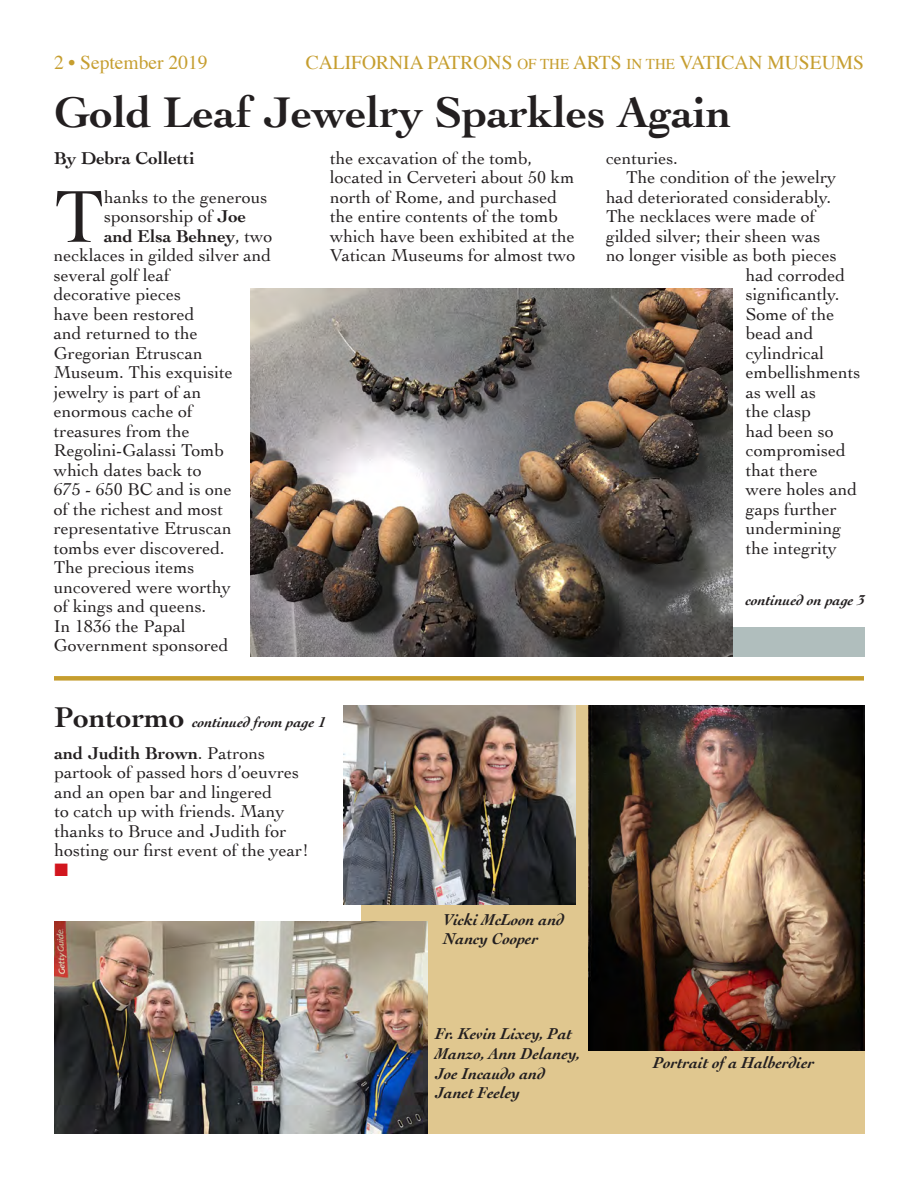
<style>
.page{position:relative;width:918px;height:1188px;background:#fff}
.page>*{position:absolute;margin:0;border:0;box-sizing:border-box;transform-origin:0 0}
.t1{font:77.7px "Cochin";color:#231f20}
.t2{font:700 45px "Cochin";color:#231f20}
.t3{font:19.5px "Times";color:#c69e2f}
.t4{font:18px/19.5px "Cochin";color:#231f20}
.t5{font:700 18px "Cochin";color:#231f20}
.t6{font:18px "Zapf Dingbats ITC";color:#d2161e}
.t7{font:italic 700 16.5px/19.5px "Cochin";color:#231f20}
.t8{font:italic 700 15px "Cochin";color:#231f20}
.s1{font-size:15px}
.s2{font-weight:700}
.s3{font-weight:400}
.s4{font-style:normal;font-size:30px}
</style>
<div class="page">
<div style="left:269px;top:627px;width:595px;height:30px;background:#b0bebd"></div>
<div style="left:54px;top:676px;width:810px;height:5px;background:#c69e2f"></div>
<img style="left:251px;top:289px;width:481px;height:368px">
<div style="left:361px;top:705px;width:503px;height:429px;background:#e0c78f"></div>
<img style="left:588px;top:705px;width:276px;height:345px">
<img style="left:54px;top:921px;width:374px;height:213px">
<img style="left:343px;top:705px;width:233px;height:199px">
<p class="t3" style="left:54px;top:44px;width:155px">2 • September 2019</p>
<p class="t3" style="left:306px;top:44px;width:560px">CALIFORNIA PATRONS <span class="s1">OF THE</span> ARTS <span class="s1">IN THE</span> VATICAN MUSEUMS</p>
<h2 class="t2" style="left:54px;top:82px;width:679px">Gold Leaf Jewelry Sparkles Again</h2>
<p class="t5" style="left:54px;top:146px;width:142px">By Debra Colletti</p>
<h1 class="t1" style="left:54px;top:164px;width:52px">T</h1>
<p class="t4" style="left:104px;top:186px;width:165px">hanks to the generous</p>
<p class="t4" style="left:330px;top:147px;width:247px">the excavation of the tomb, located in Cerveteri about 50 km north of Rome, and purchased the entire contents of the tomb which have been exhibited at the<br>Vatican Museums for almost two</p>
<p class="t4" style="left:606px;top:147px;width:74px">centuries.</p>
<p class="t4" style="left:626px;top:167px;width:211px">The condition of the jewelry</p>
<p class="t4" style="left:606px;top:186px;width:227px">had deteriorated considerably.</p>
<p class="t4" style="left:606px;top:206px;width:211px">The necklaces were made of</p>
<p class="t4" style="left:606px;top:225px;width:216px">gilded silver; their sheen was</p>
<p class="t4" style="left:606px;top:245px;width:232px">no longer visible as both pieces</p>
<p class="t4" style="left:746px;top:264px;width:101px">had corroded</p>
<p class="t4" style="left:746px;top:284px;width:95px">significantly.</p>
<p class="t4" style="left:746px;top:303px;width:90px">Some of the</p>
<p class="t4" style="left:746px;top:323px;width:69px">bead and</p>
<p class="t4" style="left:746px;top:342px;width:80px">cylindrical</p>
<p class="t4" style="left:746px;top:362px;width:116px">embellishments</p>
<p class="t4" style="left:746px;top:381px;width:72px">as well as</p>
<p class="t4" style="left:746px;top:401px;width:67px">the clasp</p>
<p class="t4" style="left:746px;top:420px;width:89px">had been so</p>
<p class="t4" style="left:746px;top:440px;width:101px">compromised</p>
<p class="t4" style="left:746px;top:459px;width:74px">that there</p>
<p class="t4" style="left:746px;top:479px;width:113px">were holes and</p>
<p class="t4" style="left:746px;top:498px;width:93px">gaps further</p>
<p class="t4" style="left:746px;top:518px;width:97px">undermining</p>
<p class="t4" style="left:746px;top:537px;width:93px">the integrity</p>
<p class="t8" style="left:746px;top:590px;width:121px">continued on page 3</p>
<p class="t4" style="left:104px;top:206px;width:144px">sponsorship of <span class="s2">Joe</span></p>
<p class="t5" style="left:104px;top:224px;width:170px">and Elsa Behney<span class="s3">, two</span></p>
<p class="t4" style="left:54px;top:245px;width:219px">necklaces in gilded silver and</p>
<p class="t4" style="left:54px;top:264px;width:117px">several golf leaf</p>
<p class="t4" style="left:54px;top:284px;width:129px">decorative pieces</p>
<p class="t4" style="left:54px;top:303px;width:142px">have been restored</p>
<p class="t4" style="left:54px;top:323px;width:145px">and returned to the</p>
<p class="t4" style="left:54px;top:342px;width:150px">Gregorian Etruscan</p>
<p class="t4" style="left:54px;top:362px;width:180px">Museum. This exquisite</p>
<p class="t4" style="left:54px;top:381px;width:149px">jewelry is part of an</p>
<p class="t4" style="left:54px;top:401px;width:140px">enormous cache of</p>
<p class="t4" style="left:54px;top:420px;width:137px">treasures from the</p>
<p class="t4" style="left:54px;top:440px;width:172px">Regolini-Galassi Tomb</p>
<p class="t4" style="left:54px;top:459px;width:149px">which dates back to</p>
<p class="t4" style="left:54px;top:479px;width:179px">675 - 650 BC and is one</p>
<p class="t4" style="left:54px;top:498px;width:171px">of the richest and most</p>
<p class="t4" style="left:54px;top:518px;width:179px">representative Etruscan</p>
<p class="t4" style="left:54px;top:537px;width:172px">tombs ever discovered.</p>
<p class="t4" style="left:54px;top:557px;width:142px">The precious items</p>
<p class="t4" style="left:54px;top:576px;width:178px">uncovered were worthy</p>
<p class="t4" style="left:54px;top:596px;width:154px">of kings and queens.</p>
<p class="t4" style="left:54px;top:615px;width:133px">In 1836 the Papal</p>
<p class="t4" style="left:54px;top:635px;width:176px">Government sponsored</p>
<p class="t8" style="left:54px;top:712px;width:273px"><span class="s4">Pontormo</span> continued from page 1</p>
<p class="t4" style="left:54px;top:742px;width:256px"><span class="s2">and Judith Brown</span>. Patrons partook of passed hors d’oeuvres and an open bar and lingered<br>to catch up with friends. Many thanks to Bruce and Judith for hosting our first event of the year!</p>
<p class="t6" style="left:54px;top:861px;width:15px">■</p>
<p class="t7" style="left:444px;top:909px;width:122px">Vicki McLoon and<br>Nancy Cooper</p>
<p class="t7" style="left:435px;top:1023px;width:147px">Fr. Kevin Lixey, Pat<br>Manzo, Ann Delaney,<br>Joe Incaudo and<br>Janet Feeley</p>
<p class="t7" style="left:653px;top:1052px;width:163px">Portrait of a Halberdier</p>
</div>
